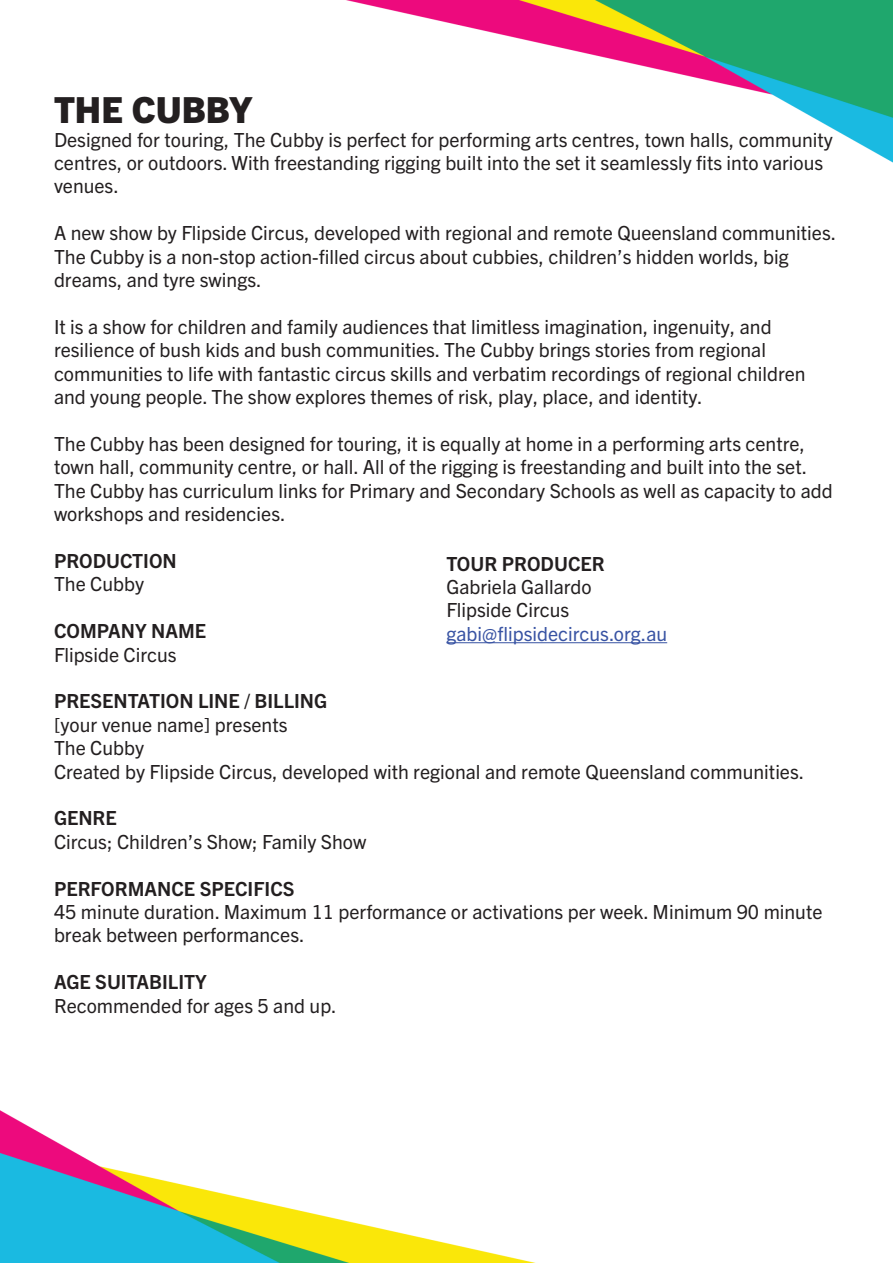
<style>
.page{position:relative;width:893px;height:1263px;background:#fff}
.page>*{position:absolute;margin:0;border:0;box-sizing:border-box;transform-origin:0 0}
.t1{font:800 36px "Trade Gothic Next LT Pro";color:#231f20}
.t2{font:19.5px/23.4px "Trade Gothic Next LT Pro";color:#231f20}
.t3{font:700 19.5px "Trade Gothic Next LT Pro";color:#231f20}
.t4{font:19.5px "Trade Gothic Next LT Pro";color:#3853a3}
</style>
<div class="page">
<img style="left:1px;top:0;width:892px;height:1263px">
<img style="left:0;top:0;width:1px;height:1263px">
<hr style="left:446px;top:642px;width:221px;height:1px;background:#3853a3">
<h1 class="t1" style="left:54px;top:85px;width:200px">THE CUBBY</h1>
<p class="t2" style="left:54px;top:127px;width:780px">Designed for touring, The Cubby is perfect for performing arts centres, town halls, community centres, or outdoors. With freestanding rigging built into the set it seamlessly fits into various venues.</p>
<p class="t2" style="left:54px;top:220px;width:784px">A new show by Flipside Circus, developed with regional and remote Queensland communities.<br>The Cubby is a non-stop action-filled circus about cubbies, children’s hidden worlds, big dreams, and tyre swings.</p>
<p class="t2" style="left:54px;top:314px;width:753px">It is a show for children and family audiences that limitless imagination, ingenuity, and resilience of bush kids and bush communities. The Cubby brings stories from regional communities to life with fantastic circus skills and verbatim recordings of regional children and young people. The show explores themes of risk, play, place, and identity.</p>
<p class="t2" style="left:54px;top:431px;width:780px">The Cubby has been designed for touring, it is equally at home in a performing arts centre, town hall, community centre, or hall. All of the rigging is freestanding and built into the set.<br>The Cubby has curriculum links for Primary and Secondary Schools as well as capacity to add workshops and residencies.</p>
<p class="t3" style="left:54px;top:547px;width:124px">PRODUCTION</p>
<p class="t2" style="left:54px;top:571px;width:92px">The Cubby</p>
<p class="t3" style="left:54px;top:617px;width:154px">COMPANY NAME</p>
<p class="t2" style="left:54px;top:641px;width:124px">Flipside Circus</p>
<p class="t3" style="left:54px;top:688px;width:275px">PRESENTATION LINE / BILLING</p>
<p class="t2" style="left:54px;top:712px;width:752px">[your venue name] presents<br>The Cubby<br>Created by Flipside Circus, developed with regional and remote Queensland communities.</p>
<p class="t3" style="left:54px;top:805px;width:64px">GENRE</p>
<p class="t2" style="left:54px;top:829px;width:314px">Circus; Children’s Show; Family Show</p>
<p class="t3" style="left:54px;top:875px;width:242px">PERFORMANCE SPECIFICS</p>
<p class="t2" style="left:54px;top:899px;width:770px">45 minute duration. Maximum 11 performance or activations per week. Minimum 90 minute break between performances.</p>
<p class="t3" style="left:54px;top:968px;width:154px">AGE SUITABILITY</p>
<p class="t2" style="left:54px;top:992px;width:284px">Recommended for ages 5 and up.</p>
<p class="t3" style="left:446px;top:550px;width:160px">TOUR PRODUCER</p>
<p class="t2" style="left:446px;top:574px;width:147px">Gabriela Gallardo<br>Flipside Circus</p>
<p class="t4" style="left:446px;top:620px;width:222px">gabi@flipsidecircus.org.au</p>
</div>
